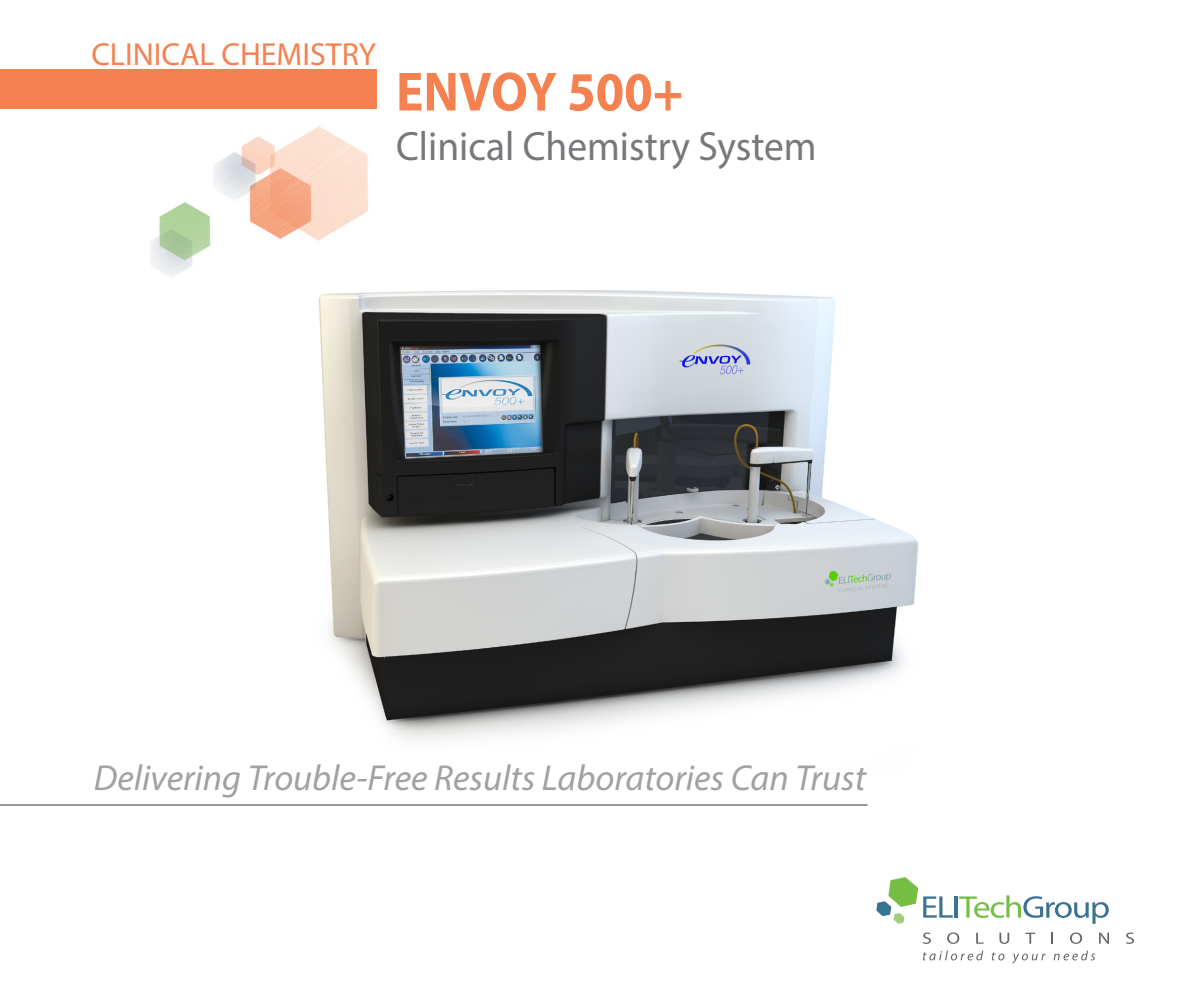
<style>
.page{position:relative;width:1188px;height:1008px;background:#fff}
.page>*{position:absolute;margin:0;border:0;box-sizing:border-box;transform-origin:0 0}
.t1{font:700 55.6px "Myriad Pro";color:#f58151;scale:.92 1}
.t2{font:41px "Myriad Pro";color:#76787b;scale:.96 1}
.t3{font:italic 36.2px "Myriad Pro";color:#a1a1a5}
.t4{font:32px "Myriad Pro";color:#f58151}
</style>
<div class="page">
<img style="left:318px;top:290px;width:601px;height:451px">
<div style="left:0;top:70px;width:377px;height:39px;background:#f58151"></div>
<img style="left:150px;top:126px;width:218px;height:151px">
<svg style="left:923px;top:933px;width:8px;height:11px"></svg>
<svg style="left:947px;top:932px;width:12px;height:12px"></svg>
<svg style="left:976px;top:933px;width:8px;height:11px"></svg>
<svg style="left:999px;top:933px;width:10px;height:11px"></svg>
<svg style="left:1025px;top:933px;width:10px;height:11px"></svg>
<svg style="left:1051px;top:933px;width:2px;height:11px"></svg>
<svg style="left:1070px;top:932px;width:12px;height:12px"></svg>
<svg style="left:1099px;top:933px;width:10px;height:11px"></svg>
<svg style="left:1126px;top:933px;width:8px;height:11px"></svg>
<svg style="left:876px;top:877px;width:77px;height:47px"></svg>
<hr style="left:955px;top:896px;width:3px;height:22px;background:#3a7292">
<svg style="left:959px;top:895px;width:150px;height:29px"></svg>
<svg style="left:923px;top:951px;width:60px;height:9px"></svg>
<svg style="left:992px;top:952px;width:13px;height:8px"></svg>
<svg style="left:1012px;top:954px;width:34px;height:9px"></svg>
<svg style="left:1054px;top:951px;width:41px;height:9px"></svg>
<hr style="left:0;top:804px;width:868px;height:2px;background:#939598">
<p class="t4" style="left:91px;top:35px;width:286px">CLINICAL CHEMISTRY</p>
<p class="t1" style="left:396px;top:56px;width:314px">ENVOY 500+</p>
<p class="t2" style="left:396px;top:121px;width:440px">Clinical Chemistry System</p>
<p class="t3" style="left:94px;top:756px;width:774px">Delivering Trouble-Free Results Laboratories Can Trust</p>
</div>
